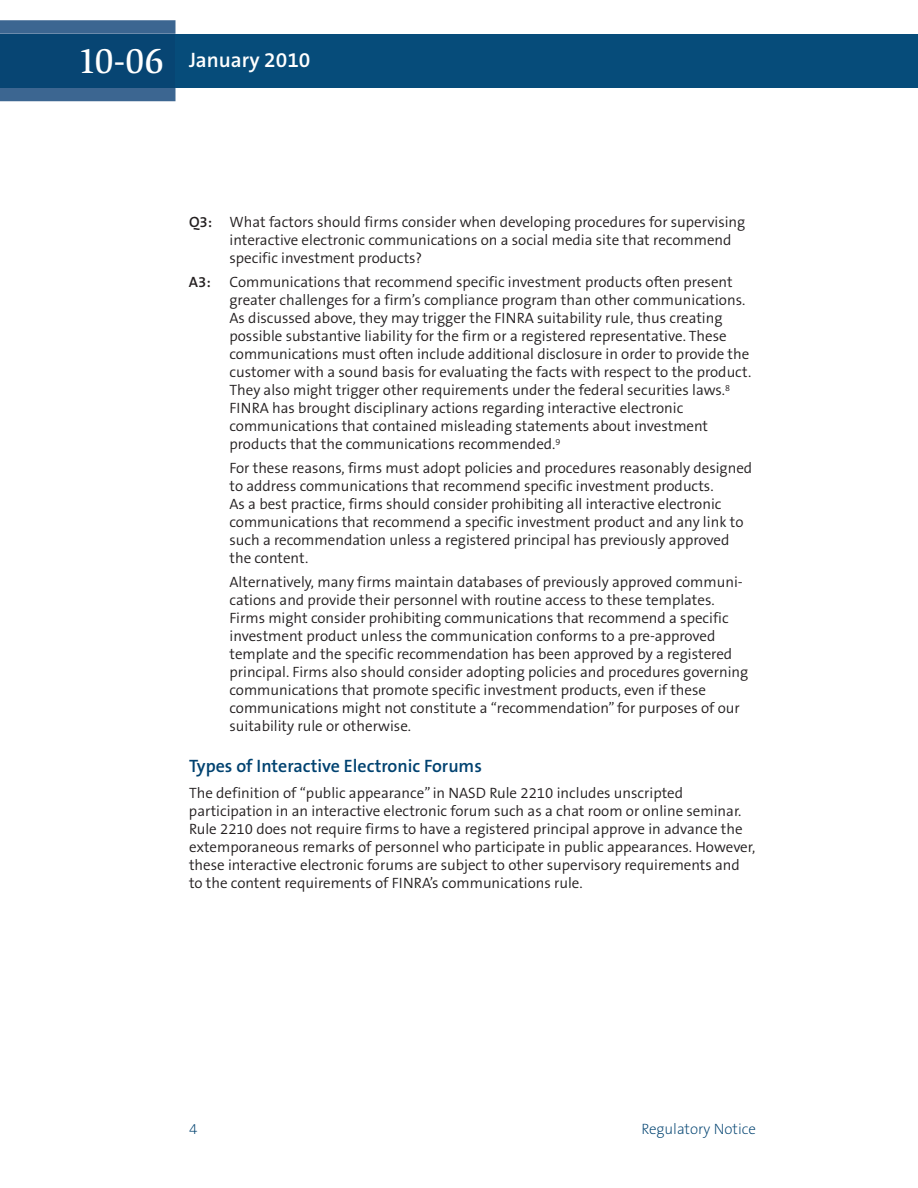
<style>
.page{position:relative;width:918px;height:1188px;background:#fff}
.page>*{position:absolute;margin:0;border:0;box-sizing:border-box;transform-origin:0 0}
.t1{font:500 36px "Slimbach LT";color:#fff}
.t2{font:600 21px "The Sans B6";color:#fff}
.t3{font:600 18px "The Sans B6";color:#004270}
.t4{font:300 15px/18px "The Sans B4";color:#231f20}
.t5{font:200 15px "The Sans B2";color:#004270}
.s1{font-family:"The Sans B6";font-weight:600}
</style>
<div class="page">
<div style="left:176px;top:34px;width:742px;height:54px;background:#064c7a"></div>
<svg style="left:0;top:20px;width:176px;height:81px"></svg>
<div style="left:0;top:34px;width:176px;height:54px;background:#074573"></div>
<h1 class="t1" style="left:78px;top:47px;width:88px">10-06</h1>
<h2 class="t2" style="left:189px;top:49px;width:123px">January 2010</h2>
<p class="t4" style="left:229px;top:214px;width:517px;text-indent:-40px"><span class="s1">Q3:</span> What factors should firms consider when developing procedures for supervising interactive electronic communications on a social media site that recommend specific investment products?</p>
<p class="t4" style="left:229px;top:274px;width:523px;text-indent:-40px"><span class="s1">A3:</span> Communications that recommend specific investment products often present greater challenges for a firm’s compliance program than other communications.<br>As discussed above, they may trigger the FINRA suitability rule, thus creating possible substantive liability for the firm or a registered representative. These communications must often include additional disclosure in order to provide the customer with a sound basis for evaluating the facts with respect to the product.<br>They also might trigger other requirements under the federal securities laws.<sup>8<br></sup>FINRA has brought disciplinary actions regarding interactive electronic communications that contained misleading statements about investment products that the communications recommended.<sup>9</sup></p>
<p class="t4" style="left:229px;top:460px;width:524px">For these reasons, firms must adopt policies and procedures reasonably designed to address communications that recommend specific investment products.<br>As a best practice, firms should consider prohibiting all interactive electronic communications that recommend a specific investment product and any link to such a recommendation unless a registered principal has previously approved the content.</p>
<p class="t4" style="left:229px;top:574px;width:520px">Alternatively, many firms maintain databases of previously approved communi&shy;cations and provide their personnel with routine access to these templates.<br>Firms might consider prohibiting communications that recommend a specific investment product unless the communication conforms to a pre-approved template and the specific recommendation has been approved by a registered principal. Firms also should consider adopting policies and procedures governing communications that promote specific investment products, even if these communications might not constitute a “recommendation” for purposes of our suitability rule or otherwise.</p>
<p class="t3" style="left:189px;top:757px;width:294px">Types of Interactive Electronic Forums</p>
<p class="t4" style="left:189px;top:784px;width:568px">The definition of “public appearance” in NASD Rule 2210 includes unscripted participation in an interactive electronic forum such as a chat room or online seminar.<br>Rule 2210 does not require firms to have a registered principal approve in advance the extemporaneous remarks of personnel who participate in public appearances. However, these interactive electronic forums are subject to other supervisory requirements and to the content requirements of FINRA’s communications rule.</p>
<p class="t5" style="left:189px;top:1121px;width:10px">4</p>
<p class="t5" style="left:641px;top:1121px;width:116px">Regulatory Notice</p>
</div>
